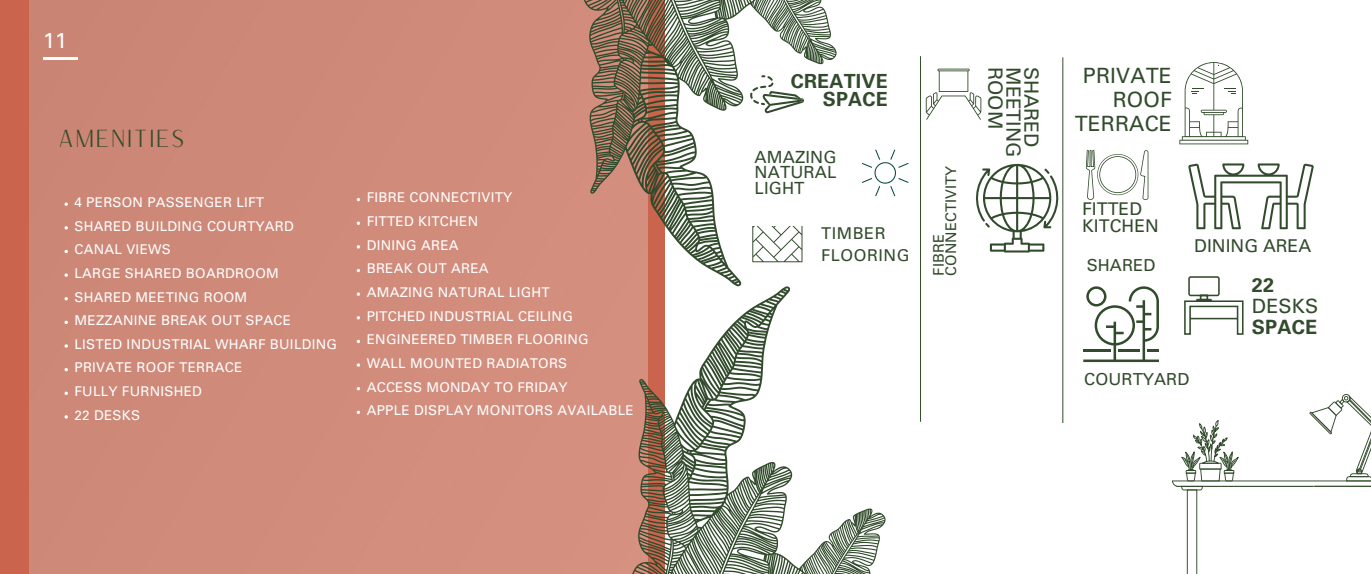
<style>
.page{position:relative;width:1371px;height:574px;background:#cb644c}
.page>*{position:absolute;margin:0;border:0;box-sizing:border-box;transform-origin:0 0}
.t1{font:24px "Versailles";letter-spacing:.015em;color:#324b2c}
.t2{font:21.75px "Univers LT Pro 55 Roman";color:#fff}
.t3{font:21.15px/24.2px "Univers LT Pro 55 Roman";letter-spacing:.005em;color:#324b2c;text-align:right}
.t4{font:700 19.8px "Univers LT Pro 65";letter-spacing:.005em;color:#324b2c}
.t5{font:19.8px "Univers LT Pro 55 Roman";letter-spacing:.005em;color:#324b2c}
.t6{font:19.65px "Univers LT Pro 55 Roman";color:#324b2c}
.t7{font:700 19.58px/18px "Univers LT Pro 65";letter-spacing:.01em;color:#324b2c;text-align:right}
.t8{font:17.77px "Univers LT Pro 55 Roman";color:#324b2c}
.t9{font:17.62px/17.4px "Univers LT Pro 55 Roman";letter-spacing:.005em;color:#324b2c}
.t10{font:16.8px/15.5px "Univers LT Pro 55 Roman";letter-spacing:.005em;color:#324b2c;text-align:justify}
.t11{font:16.58px "Univers LT Pro 55 Roman";letter-spacing:.005em;color:#324b2c}
.t12{font:16.35px "Univers LT Pro 55 Roman";letter-spacing:.035em;color:#324b2c}
.t13{font:14.7px/12.4px "Univers LT Pro 55 Roman";letter-spacing:.005em;color:#324b2c}
.t14{font:13.5px "Univers LT Pro 55 Roman";letter-spacing:.02em;color:#fff}
</style>
<div class="page">
<div style="left:665px;top:0;width:706px;height:574px;background:#fff"></div>
<div style="left:30px;top:0;width:585px;height:574px;background:#d08a7a"></div>
<hr style="left:43px;top:57px;width:35px;height:3px;background:#fff">
<svg style="left:566px;top:0;width:270px;height:286px"></svg>
<svg style="left:805px;top:50px;width:11px;height:8px"></svg>
<svg style="left:811px;top:10px;width:7px;height:5px"></svg>
<svg style="left:613px;top:54px;width:7px;height:3px"></svg>
<svg style="left:635px;top:118px;width:5px;height:6px"></svg>
<svg style="left:1172px;top:394px;width:199px;height:180px"></svg>
<svg style="left:750px;top:75px;width:54px;height:38px"></svg>
<svg style="left:862px;top:150px;width:46px;height:46px"></svg>
<svg style="left:752px;top:226px;width:50px;height:36px"></svg>
<hr style="left:920px;top:56px;width:1px;height:366px;background:#324b2c">
<hr style="left:1062px;top:57px;width:1px;height:366px;background:#324b2c">
<svg style="left:1086px;top:150px;width:62px;height:50px"></svg>
<svg style="left:1184px;top:276px;width:59px;height:59px"></svg>
<svg style="left:1188px;top:163px;width:126px;height:66px"></svg>
<svg style="left:1179px;top:62px;width:69px;height:82px"></svg>
<svg style="left:975px;top:164px;width:84px;height:88px"></svg>
<svg style="left:926px;top:69px;width:55px;height:51px"></svg>
<svg style="left:1083px;top:286px;width:76px;height:76px"></svg>
<svg style="left:65px;top:202px;width:3px;height:4px"></svg>
<svg style="left:65px;top:273px;width:3px;height:4px"></svg>
<svg style="left:65px;top:344px;width:3px;height:4px"></svg>
<svg style="left:65px;top:391px;width:3px;height:4px"></svg>
<svg style="left:357px;top:221px;width:3px;height:4px"></svg>
<svg style="left:357px;top:292px;width:3px;height:4px"></svg>
<svg style="left:357px;top:363px;width:3px;height:4px"></svg>
<svg style="left:357px;top:410px;width:3px;height:4px"></svg>
<svg style="left:615px;top:286px;width:270px;height:288px"></svg>
<svg style="left:854px;top:516px;width:11px;height:8px"></svg>
<svg style="left:860px;top:558px;width:6px;height:5px"></svg>
<svg style="left:662px;top:517px;width:7px;height:2px"></svg>
<svg style="left:684px;top:449px;width:5px;height:6px"></svg>
<p class="t2" style="left:43px;top:32px;width:26px">11</p>
<p class="t1" style="left:57px;top:123px;width:129px">AMENITIES</p>
<p class="t14" style="left:75px;top:197px;width:191px">4 PERSON PASSENGER LIFT</p>
<p class="t14" style="left:75px;top:221px;width:221px">SHARED BUILDING COURTYARD</p>
<p class="t14" style="left:75px;top:244px;width:98px">CANAL VIEWS</p>
<p class="t14" style="left:75px;top:268px;width:206px">LARGE SHARED BOARDROOM</p>
<p class="t14" style="left:75px;top:292px;width:174px">SHARED MEETING ROOM</p>
<p class="t14" style="left:75px;top:315px;width:218px">MEZZANINE BREAK OUT SPACE</p>
<p class="t14" style="left:75px;top:339px;width:264px">LISTED INDUSTRIAL WHARF BUILDING</p>
<p class="t14" style="left:75px;top:363px;width:169px">PRIVATE ROOF TERRACE</p>
<p class="t14" style="left:75px;top:386px;width:129px">FULLY FURNISHED</p>
<p class="t14" style="left:75px;top:410px;width:67px">22 DESKS</p>
<p class="t14" style="left:367px;top:193px;width:147px">FIBRE CONNECTIVITY</p>
<p class="t14" style="left:367px;top:216px;width:113px">FITTED KITCHEN</p>
<p class="t14" style="left:367px;top:240px;width:93px">DINING AREA</p>
<p class="t14" style="left:367px;top:263px;width:123px">BREAK OUT AREA</p>
<p class="t14" style="left:367px;top:287px;width:185px">AMAZING NATURAL LIGHT</p>
<p class="t14" style="left:367px;top:311px;width:208px">PITCHED INDUSTRIAL CEILING</p>
<p class="t14" style="left:367px;top:334px;width:223px">ENGINEERED TIMBER FLOORING</p>
<p class="t14" style="left:367px;top:358px;width:202px">WALL MOUNTED RADIATORS</p>
<p class="t14" style="left:367px;top:382px;width:202px">ACCESS MONDAY TO FRIDAY</p>
<p class="t14" style="left:367px;top:405px;width:268px">APPLE DISPLAY MONITORS AVAILABLE</p>
<h4 class="t7" style="left:791px;top:74px;width:98px">CREATIVE<br>SPACE</h4>
<p class="t10" style="left:755px;top:151px;width:83px">AMAZING NATURAL LIGHT</p>
<h4 class="t12" style="left:821px;top:227px;width:66px">TIMBER</h4>
<h4 class="t12" style="left:821px;top:249px;width:90px">FLOORING</h4>
<p class="t13" style="left:934px;top:276px;width:111px;rotate:-90deg">FIBRE<br>CONNECTIVITY</p>
<h2 class="t6" style="left:1003px;top:67px;width:64px;rotate:90deg">ROOM</h2>
<h2 class="t6" style="left:1021px;top:67px;width:92px;rotate:90deg">MEETING</h2>
<h2 class="t6" style="left:1039px;top:67px;width:82px;rotate:90deg">SHARED</h2>
<h3 class="t3" style="left:1075px;top:66px;width:99px">PRIVATE<br>ROOF<br>TERRACE</h3>
<p class="t9" style="left:1082px;top:202px;width:78px">FITTED<br>KITCHEN</p>
<h1 class="t11" style="left:1087px;top:259px;width:70px">SHARED</h1>
<p class="t8" style="left:1194px;top:239px;width:118px">DINING AREA</p>
<p class="t4" style="left:1252px;top:277px;width:24px">22</p>
<p class="t5" style="left:1252px;top:298px;width:68px">DESKS</p>
<h3 class="t4" style="left:1252px;top:319px;width:67px">SPACE</h3>
<h5 class="t11" style="left:1084px;top:373px;width:107px">COURTYARD</h5>
</div>
